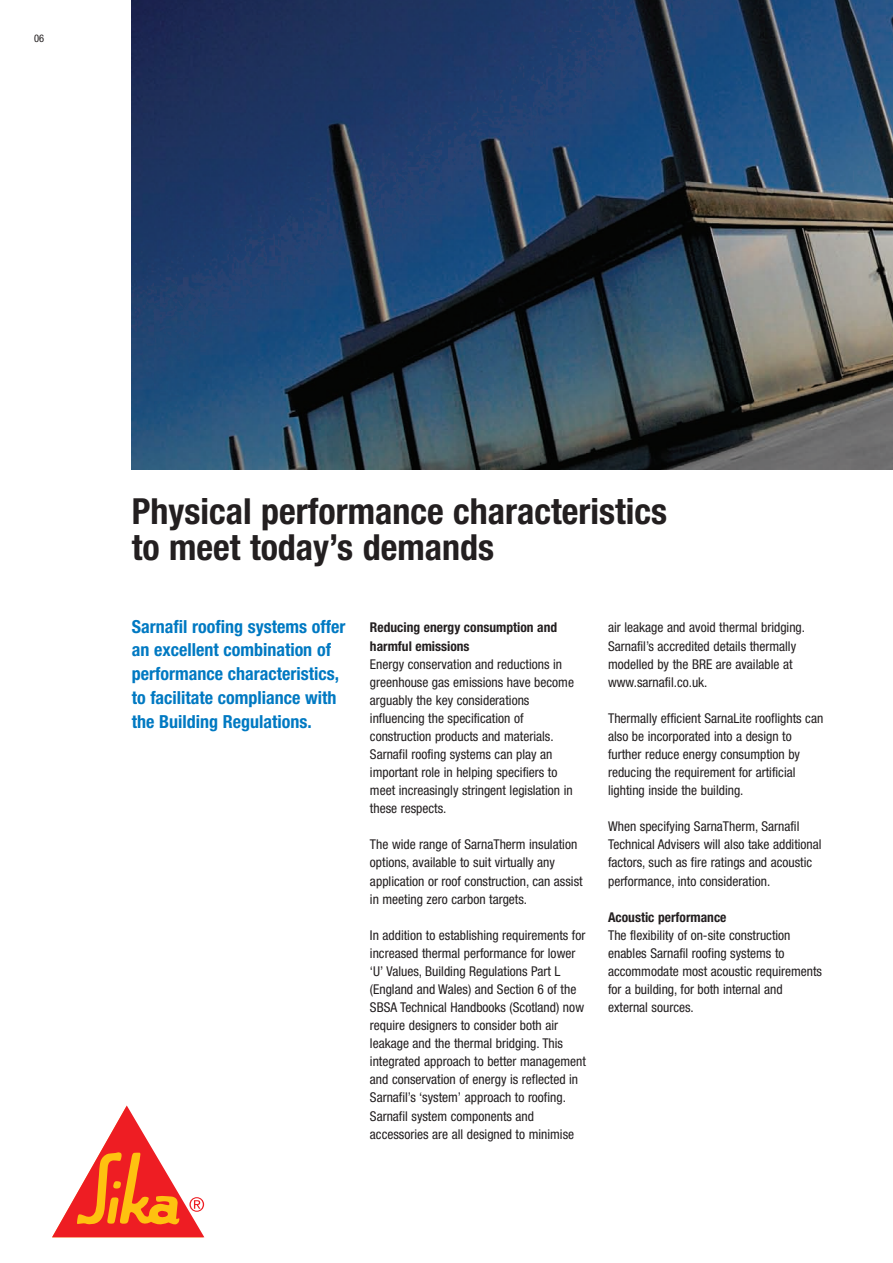
<style>
.page{position:relative;width:893px;height:1263px;background:#fff}
.page>*{position:absolute;margin:0;border:0;box-sizing:border-box;transform-origin:0 0}
.t1{font:700 condensed 36px/36px "Helvetica Neue";color:#231f20}
.t2{font:700 condensed 18px/24px "Helvetica Neue";color:#0079c2}
.t3{font:condensed 13.5px/18.1px "Helvetica Neue";color:#231f20}
.t4{font:700 condensed 13.5px/18.1px "Helvetica Neue";color:#231f20}
.t5{font:700 condensed 13.5px "Helvetica Neue";color:#231f20}
.t6{font:condensed 10.5px "Helvetica Neue";color:#231f20}
</style>
<div class="page">
<svg style="left:52px;top:1105px;width:152px;height:132px"></svg>
<img style="left:132px;top:0;width:761px;height:470px">
<p class="t6" style="left:34px;top:34px;width:12px">06</p>
<h1 class="t1" style="left:132px;top:496px;width:537px">Physical performance characteristics to meet today’s demands</h1>
<h2 class="t2" style="left:132px;top:616px;width:215px">Sarnafil roofing systems offer an excellent combination of performance characteristics, to facilitate compliance with the Building Regulations.</h2>
<p class="t4" style="left:370px;top:618px;width:189px">Reducing energy consumption and harmful emissions</p>
<p class="t3" style="left:370px;top:656px;width:206px">Energy conservation and reductions in greenhouse gas emissions have become arguably the key considerations influencing the specification of construction products and materials.<br>Sarnafil roofing systems can play an important role in helping specifiers to meet increasingly stringent legislation in these respects.</p>
<p class="t3" style="left:370px;top:837px;width:214px">The wide range of SarnaTherm insulation options, available to suit virtually any application or roof construction, can assist in meeting zero carbon targets.</p>
<p class="t3" style="left:370px;top:927px;width:217px">In addition to establishing requirements for increased thermal performance for lower ‘U’ Values, Building Regulations Part L (England and Wales) and Section 6 of the SBSA Technical Handbooks (Scotland) now require designers to consider both air leakage and the thermal bridging. This integrated approach to better management and conservation of energy is reflected in Sarnafil’s ‘system’ approach to roofing.<br>Sarnafil system components and accessories are all designed to minimise</p>
<p class="t3" style="left:608px;top:620px;width:198px">air leakage and avoid thermal bridging.<br>Sarnafil’s accredited details thermally modelled by the BRE are available at www.sarnafil.co.uk.</p>
<p class="t3" style="left:608px;top:710px;width:217px">Thermally efficient SarnaLite rooflights can also be incorporated into a design to further reduce energy consumption by reducing the requirement for artificial lighting inside the building.</p>
<p class="t3" style="left:608px;top:818px;width:215px">When specifying SarnaTherm, Sarnafil Technical Advisers will also take additional factors, such as fire ratings and acoustic performance, into consideration.</p>
<p class="t5" style="left:608px;top:912px;width:120px">Acoustic performance</p>
<p class="t3" style="left:608px;top:927px;width:215px">The flexibility of on-site construction enables Sarnafil roofing systems to accommodate most acoustic requirements for a building, for both internal and external sources.</p>
</div>
